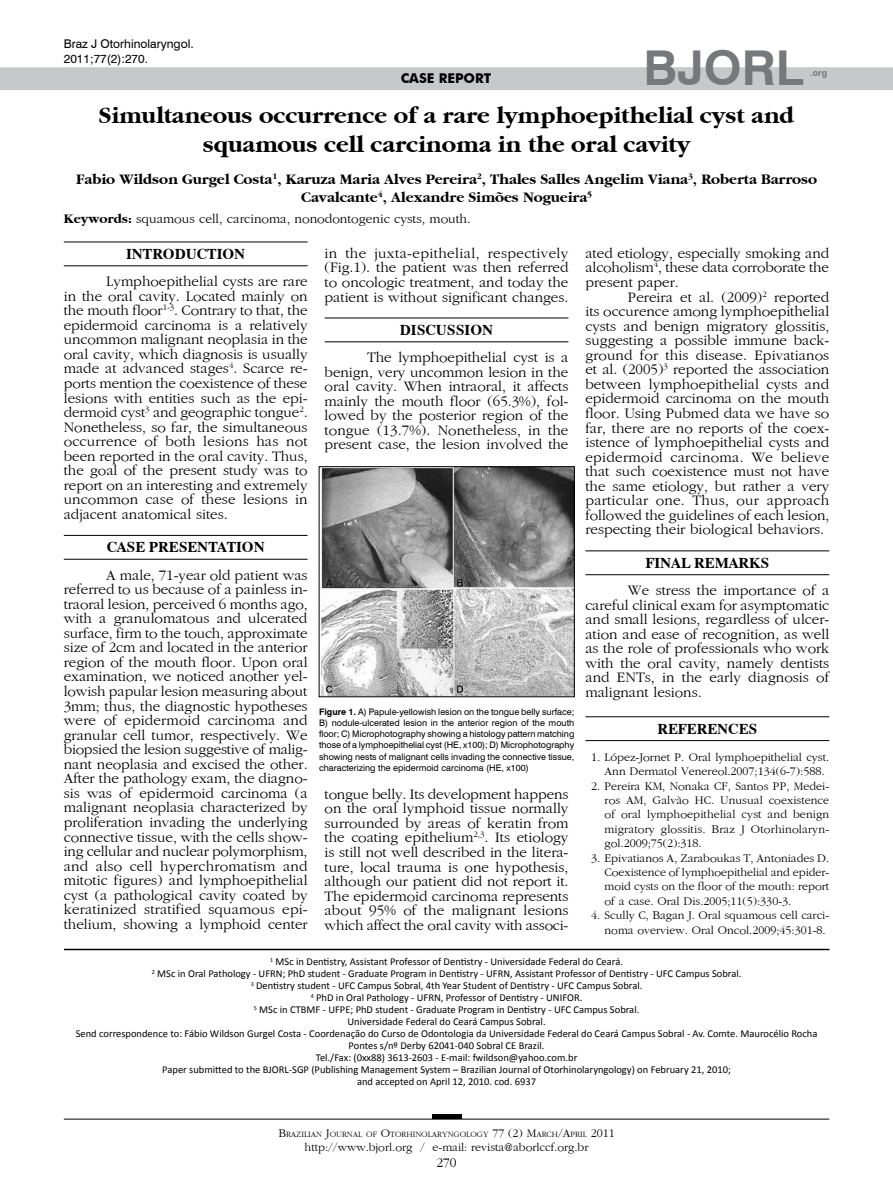
<style>
.page{position:relative;width:893px;height:1191px;background:#fff}
.page>*{position:absolute;margin:0;border:0;box-sizing:border-box;transform-origin:0 0}
.t1{font:700 48px "Swiss 721 BT";color:#77787b}
.t2{font:700 24px/28.8px "Gatineau";color:#000;text-align:center}
.t3{font:15px/14.5px "Gatineau Plain";color:#000;text-align:justify}
.t4{font:700 15px/18px "Gatineau";color:#000;text-align:center}
.t5{font:700 15px "Dutch 801 BT";color:#000}
.t6{font:13.5px "Gatineau Plain";color:#000}
.t7{font:700 13.5px "Futura BT";color:#000}
.t8{font:12px/14.4px "Gatineau Plain";color:#000;text-align:justify}
.t9{font:12px/14.4px "Swiss 721 BT";color:#000}
.t10{font:10.5px/12px "Calibri";color:#000;text-align:center}
.t11{font:9px/11.2px "Swiss 721 BT";color:#000;text-align:justify}
.t12{font:700 9px "Swiss 721 BT";color:#77787b}
.t13{font:8.4px "Gatineau Plain";color:#000}
.s1{font-family:"Gatineau";font-weight:700}
.s2{font-weight:700}
.s3{font-size:12px}
</style>
<div class="page">
<hr style="left:64px;top:1118px;width:765px;height:1px;background:#000">
<hr style="left:432px;top:1114px;width:29px;height:4px;background:#000">
<div style="left:0;top:67px;width:893px;height:23px;background:#c7c8ca"></div>
<hr style="left:64px;top:948px;width:765px;height:2px;background:#000">
<hr style="left:64px;top:242px;width:244px;height:1px;background:#000">
<hr style="left:64px;top:265px;width:244px;height:1px;background:#000">
<hr style="left:64px;top:535px;width:244px;height:1px;background:#000">
<hr style="left:64px;top:559px;width:244px;height:1px;background:#000">
<hr style="left:325px;top:318px;width:243px;height:1px;background:#000">
<hr style="left:325px;top:341px;width:243px;height:1px;background:#000">
<hr style="left:585px;top:550px;width:244px;height:1px;background:#000">
<hr style="left:585px;top:574px;width:244px;height:1px;background:#000">
<hr style="left:585px;top:716px;width:244px;height:1px;background:#000">
<hr style="left:585px;top:740px;width:244px;height:1px;background:#000">
<img style="left:321px;top:468px;width:252px;height:227px">
<div style="left:319px;top:466px;width:256px;height:231px;border:1px solid #000"></div>
<p class="t9" style="left:64px;top:37px;width:131px">Braz J Otorhinolaryngol.<br>2011;77(2):270.</p>
<h1 class="t1" style="left:643px;top:39px;width:162px">BJORL</h1>
<p class="t12" style="left:810px;top:67px;width:18px">.org</p>
<p class="t7" style="left:401px;top:70px;width:92px">CASE REPORT</p>
<h2 class="t2" style="left:99px;top:101px;width:697px">Simultaneous occurrence of a rare lymphoepithelial cyst and squamous cell carcinoma in the oral cavity</h2>
<p class="t4" style="left:76px;top:171px;width:742px">Fabio Wildson Gurgel Costa<sup>1</sup>, Karuza Maria Alves Pereira<sup>2</sup>, Thales Salles Angelim Viana<sup>3</sup>, Roberta Barroso<br>Cavalcante<sup>4</sup>, Alexandre Simões Nogueira<sup>5</sup></p>
<p class="t6" style="left:64px;top:212px;width:408px"><span class="s1">Keywords:</span> squamous cell, carcinoma, nonodontogenic cysts, mouth.</p>
<p class="t5" style="left:126px;top:245px;width:121px">INTRODUCTION</p>
<p class="t3" style="left:64px;top:274px;width:245px;text-indent:43px">Lymphoepithelial cysts are rare in the oral cavity. Located mainly on the mouth floor<sup>1-3</sup>. Contrary to that, the epidermoid carcinoma is a relatively uncommon malignant neoplasia in the oral cavity, which diagnosis is usually made at advanced stages<sup>4</sup>. Scarce re&shy;ports mention the coexistence of these lesions with entities such as the epi&shy;dermoid cyst<sup>3</sup> and geographic tongue<sup>2</sup>.<br>Nonetheless, so far, the simultaneous occurrence of both lesions has not been reported in the oral cavity. Thus, the goal of the present study was to report on an interesting and extremely uncommon case of these lesions in adjacent anatomical sites.</p>
<p class="t5" style="left:107px;top:538px;width:160px">CASE PRESENTATION</p>
<p class="t3" style="left:64px;top:568px;width:245px;text-indent:43px">A male, 71-year old patient was referred to us because of a painless in&shy;traoral lesion, perceived 6 months ago, with a granulomatous and ulcerated surface, firm to the touch, approximate size of 2cm and located in the anterior region of the mouth floor. Upon oral examination, we noticed another yel&shy;lowish papular lesion measuring about 3mm; thus, the diagnostic hypotheses were of epidermoid carcinoma and granular cell tumor, respectively. We biopsied the lesion suggestive of malig&shy;nant neoplasia and excised the other.<br>After the pathology exam, the diagno&shy;sis was of epidermoid carcinoma (a malignant neoplasia characterized by proliferation invading the underlying connective tissue, with the cells show&shy;ing cellular and nuclear polymorphism, and also cell hyperchromatism and mitotic figures) and lymphoepithelial cyst (a pathological cavity coated by keratinized stratified squamous epi&shy;thelium, showing a lymphoid center</p>
<p class="t3" style="left:325px;top:246px;width:245px">in the juxta-epithelial, respectively (Fig.1). the patient was then referred to oncologic treatment, and today the patient is without significant changes.</p>
<p class="t5" style="left:400px;top:321px;width:95px">DISCUSSION</p>
<p class="t3" style="left:325px;top:350px;width:245px;text-indent:43px">The lymphoepithelial cyst is a benign, very uncommon lesion in the oral cavity. When intraoral, it affects mainly the mouth floor (65.3%), fol&shy;lowed by the posterior region of the tongue (13.7%). Nonetheless, in the present case, the lesion involved the</p>
<p class="t11" style="left:319px;top:705px;width:257px"><span class="s2">Figure 1.</span> A) Papule-yellowish lesion on the tongue belly surface; B) nodule-ulcerated lesion in the anterior region of the mouth floor; C) Microphotography showing a histology pattern matching those of a lymphoepithelial cyst (HE, x100); D) Microphotography showing nests of malignant cells invading the connective tissue, characterizing the epidermoid carcinoma (HE, x100)</p>
<p class="t3" style="left:325px;top:787px;width:245px">tongue belly. Its development happens on the oral lymphoid tissue normally surrounded by areas of keratin from the coating epithelium<sup>2,3</sup>. Its etiology is still not well described in the litera&shy;ture, local trauma is one hypothesis, although our patient did not report it.<br>The epidermoid carcinoma represents about 95% of the malignant lesions which affect the oral cavity with associ-</p>
<p class="t3" style="left:585px;top:246px;width:245px">ated etiology, especially smoking and alcoholism<sup>4</sup>, these data corroborate the present paper.</p>
<p class="t3" style="left:585px;top:290px;width:245px;text-indent:43px">Pereira et al. (2009)<sup>2</sup> reported its occurence among lymphoepithelial cysts and benign migratory glossitis, suggesting a possible immune back&shy;ground for this disease. Epivatianos et al. (2005)<sup>3</sup> reported the association between lymphoepithelial cysts and epidermoid carcinoma on the mouth floor. Using Pubmed data we have so far, there are no reports of the coex&shy;istence of lymphoepithelial cysts and epidermoid carcinoma. We believe that such coexistence must not have the same etiology, but rather a very particular one. Thus, our approach followed the guidelines of each lesion, respecting their biological behaviors.</p>
<p class="t5" style="left:645px;top:553px;width:125px">FINAL REMARKS</p>
<p class="t3" style="left:585px;top:583px;width:245px;text-indent:43px">We stress the importance of a careful clinical exam for asymptomatic and small lesions, regardless of ulcer&shy;ation and ease of recognition, as well as the role of professionals who work with the oral cavity, namely dentists and ENTs, in the early diagnosis of malignant lesions.</p>
<p class="t5" style="left:657px;top:719px;width:101px">REFERENCES</p>
<p class="t8" style="left:605px;top:750px;width:226px;text-indent:-13px">1. López-Jornet P. Oral lymphoepithelial cyst.<br>Ann Dermatol Venereol.2007;134(6-7):588.</p>
<p class="t8" style="left:605px;top:779px;width:226px;text-indent:-13px">2. Pereira KM, Nonaka CF, Santos PP , Medei&shy;ros AM, Galvão HC. Unusual coexistence of oral lymphoepithelial cyst and benign migratory glossitis. Braz J Otorhinolaryn&shy;gol.2009;75(2):318.</p>
<p class="t8" style="left:605px;top:851px;width:226px;text-indent:-13px">3. Epivatianos A, Zaraboukas T, Antoniades D.<br>Coexistence of lymphoepithelial and epider&shy;moid cysts on the floor of the mouth: report of a case. Oral Dis.2005;11(5):330-3.</p>
<p class="t8" style="left:591px;top:908px;width:240px;text-align:right">4. Scully C, Bagan J. Oral squamous cell carci&shy;noma overview. Oral Oncol.2009;45:301-8.</p>
<p class="t10" style="left:76px;top:955px;width:743px"><sup>1</sup> MSc in Dentistry, Assistant Professor of Dentistry - Universidade Federal do Ceará.<br><sup>2</sup> MSc in Oral Pathology - UFRN; PhD student - Graduate Program in Dentistry - UFRN, Assistant Professor of Dentistry - UFC Campus Sobral.<br><sup>3</sup> Dentistry student - UFC Campus Sobral, 4th Year Student of Dentistry - UFC Campus Sobral.<br><sup>4</sup> PhD in Oral Pathology - UFRN, Professor of Dentistry - UNIFOR.<br><sup>5</sup> MSc in CTBMF - UFPE; PhD student - Graduate Program in Dentistry - UFC Campus Sobral.<br>Universidade Federal do Ceará Campus Sobral.<br>Send correspondence to: Fábio Wildson Gurgel Costa - Coordenação do Curso de Odontologia da Universidade Federal do Ceará Campus Sobral - Av. Comte. Maurocélio Rocha Pontes s/nº Derby 62041-040 Sobral CE Brazil.<br>Tel./Fax: (0xx88) 3613-2603 - E-mail: fwildson@yahoo.com.br<br>Paper submitted to the BJORL-SGP (Publishing Management System – Brazilian Journal of Otorhinolaryngology) on February 21, 2010;<br>and accepted on April 12, 2010. cod. 6937</p>
<p class="t13" style="left:278px;top:1129px;width:338px"><span class="s3">B</span>RAZILIAN <span class="s3">J</span>OURNAL OF <span class="s3">O</span>TORHINOLARYNGOLOGY <span class="s3">77 (2) M</span>ARCH<span class="s3">/A</span>PRIL <span class="s3">2011</span></p>
<p class="t8" style="left:305px;top:1140px;width:285px">http://www.bjorl.org / e-mail: revista@aborlccf.org.br</p>
<p class="t6" style="left:436px;top:1155px;width:22px">270</p>
</div>
